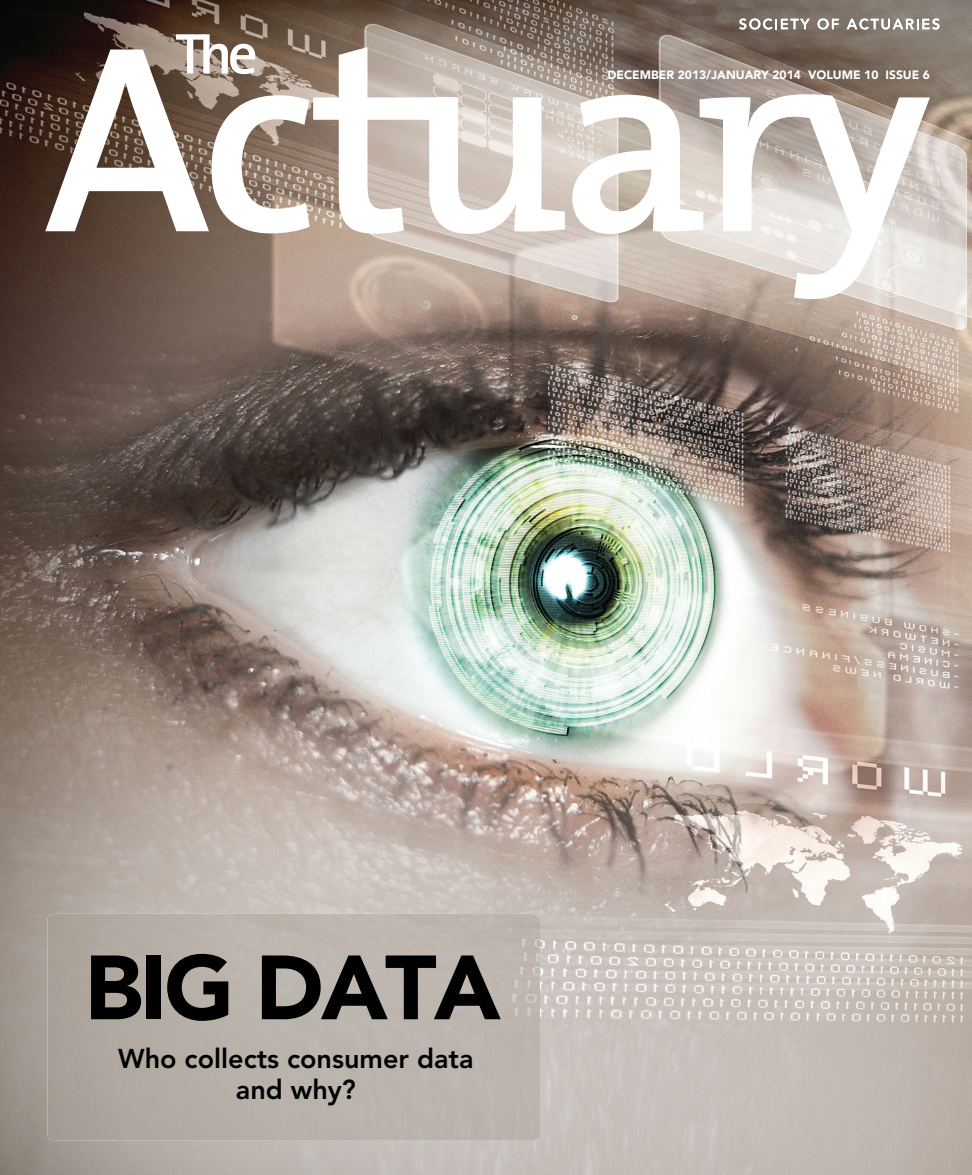
<style>
.page{position:relative;width:972px;height:1175px;background:#fff}
.page>*{position:absolute;margin:0;border:0;box-sizing:border-box;transform-origin:0 0}
.t1{font:900 90px "Avenir LT Std";letter-spacing:-.03em;color:#010101}
.t2{font:800 27px/31.5px "Avenir LT Std";color:#010101;text-align:center}
.t3{font:900 12px "Avenir LT Std";color:#fff}
</style>
<div class="page">
<img style="left:0;top:0;width:972px;height:1174px">
<img style="left:48px;top:913px;width:492px;height:227px">
<svg style="left:739px;top:18px;width:71px;height:12px"></svg>
<svg style="left:818px;top:18px;width:21px;height:12px"></svg>
<svg style="left:847px;top:19px;width:92px;height:11px"></svg>
<svg style="left:572px;top:90px;width:358px;height:209px"></svg>
<svg style="left:45px;top:34px;width:520px;height:200px"></svg>
<p class="t3" style="left:607px;top:68px;width:324px">DECEMBER 2013/JANUARY 2014 VOLUME 10 ISSUE 6</p>
<h1 class="t1" style="left:85px;top:933px;width:418px">BIG DATA</h1>
<h2 class="t2" style="left:118px;top:1042px;width:357px">Who collects consumer data and why?</h2>
</div>
